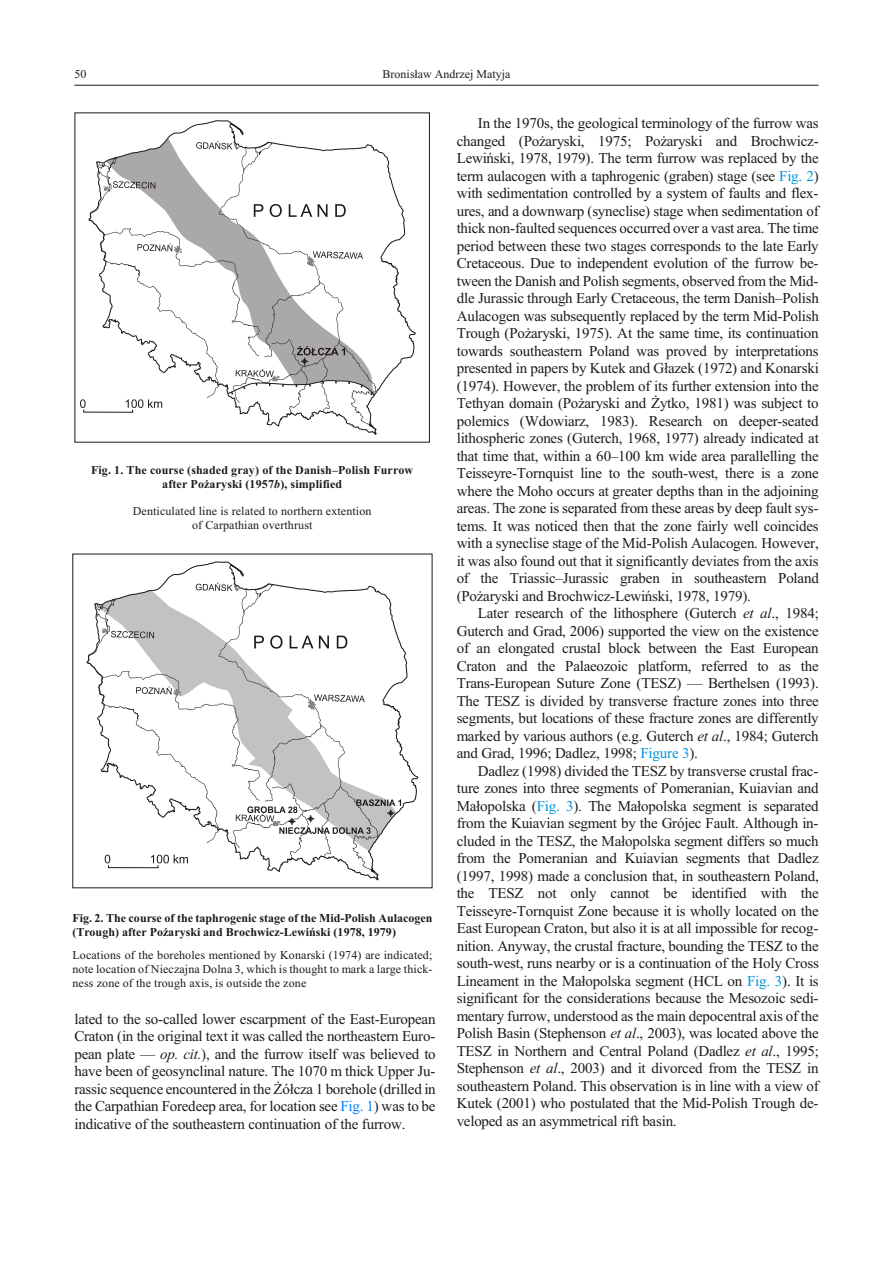
<style>
.page{position:relative;width:894px;height:1263px;background:#fff}
.page>*{position:absolute;margin:0;border:0;box-sizing:border-box;transform-origin:0 0}
.t1{font:15px/17.5px "Times New Roman";letter-spacing:-.01em;color:#1f1a17;text-align:justify}
.t2{font:12px/14px "Times New Roman";letter-spacing:.01em;color:#1f1a17;text-align:center}
.t3{font:700 12px/14.2px "Times New Roman";letter-spacing:.005em;color:#1f1a17;text-align:center}
.s1{font-style:italic}
.s2{color:#0080ff}
.s3{color:#0094de}
</style>
<div class="page">
<hr style="left:74px;top:85px;width:745px;height:1px;background:#1f1a17">
<svg style="left:165px;top:120px;width:251px;height:315px"></svg>
<svg style="left:80px;top:141px;width:297px;height:293px"></svg>
<svg style="left:86px;top:561px;width:333px;height:320px"></svg>
<svg style="left:87px;top:583px;width:314px;height:296px"></svg>
<p class="t2" style="left:74px;top:68px;width:14px">50</p>
<p class="t2" style="left:382px;top:68px;width:130px">Bronis³aw Andrzej Matyja</p>
<p class="t3" style="left:91px;top:464px;width:324px">Fig. 1. The course (shaded gray) of the Dan ish–Pol ish Fur row af ter Po¿aryski (1957<span class="s1">b</span>), sim pli fied</p>
<p class="t2" style="left:133px;top:505px;width:240px">Denticulated line is re lated to north ern extention of Carpathian overthrust</p>
<p class="t3" style="left:72px;top:912px;width:362px;text-align:left">Fig. 2. The course of the taphrogenic stage of the Mid-Pol ish Aulacogen (Trough) af ter Po¿aryski and Brochwicz-Lewiñski (1978, 1979)</p>
<p class="t2" style="left:72px;top:949px;width:362px;text-align:justify">Lo ca tions of the bore holes men tioned by Konarski (1974) are in di cated; note lo ca tion of Nieczajna Dolna 3, which is thought to mark a large thick - ness zone of the trough axis, is out side the zone</p>
<p class="t1" style="left:74px;top:1011px;width:363px">lated to the so-called lower es carp ment of the East-Eu ro pean Craton (in the orig i nal text it was called the north east ern Eu ro&shy;pean plate — <span class="s1">op. cit.</span>), and the fur row it self was be lieved to have been of geosynclinal na ture. The 1070 m thick Up per Ju - ras sic se quence en coun tered in the ¯ó³cza 1 bore hole (drilled in the Carpathian Foredeep area, for lo ca tion see <span class="s2">Fig. 1</span>) was to be in dic a tive of the south east ern con tin u a tion of the fur row.</p>
<p class="t1" style="left:457px;top:116px;width:364px;text-indent:21px">In the 1970s, the geo log i cal ter mi nol ogy of the fur row was changed (Po¿aryski, 1975; Po¿aryski and Brochwicz-Lewiñski, 1978, 1979). The term fur row was re placed by the term aulacogen with a taphrogenic (graben) stage (see <span class="s3">Fig. 2</span>) with sed i men ta tion con trolled by a sys tem of faults and flex - ures, and a downwarp (syneclise) stage when sed i men ta tion of thick non-faulted se quences oc curred over a vast area. The time pe riod be tween these two stages cor re sponds to the late Early Cre ta ceous. Due to in de pend ent evo lu tion of the fur row be - tween the Dan ish and Pol ish seg ments, ob served from the Mid - dle Ju ras sic through Early Cre ta ceous, the term Dan ish–Pol ish Aulacogen was sub se quently re placed by the term Mid-Pol ish Trough (Po¿aryski, 1975). At the same time, its con tin u a tion to wards south east ern Po land was proved by in ter pre ta tions pre sented in pa pers by Kutek and G³azek (1972) and Konarski (1974). How ever, the prob lem of its fur ther ex ten sion into the Tethyan do main (Po¿aryski and ¯ytko, 1981) was sub ject to po lem ics (Wdowiarz, 1983). Re search on deeper-seated lithospheric zones (Guterch, 1968, 1977) al ready in di cated at that time that, within a 60–100 km wide area par al lel ling the Teisseyre-Tornquist line to the south-west, there is a zone where the Moho oc curs at greater depths than in the ad join ing ar eas. The zone is sep a rated from these ar eas by deep fault sys - tems. It was no ticed then that the zone fairly well co in cides with a syneclise stage of the Mid-Pol ish Aulacogen. How ever, it was also found out that it sig nif i cantly de vi ates from the axis of the Tri as sic–Ju ras sic graben in south east ern Po land (Po¿aryski and Brochwicz-Lewiñski, 1978, 1979).</p>
<p class="t1" style="left:457px;top:606px;width:364px;text-indent:21px">Later re search of the litho sphere (Guterch <span class="s1">et al</span>., 1984; Guterch and Grad, 2006) sup ported the view on the ex is tence of an elon gated crustal block be tween the East Eu ro pean Craton and the Palaeozoic plat form, re ferred to as the Trans-Eu ro pean Su ture Zone (TESZ) — Berthelsen (1993).<br>The TESZ is di vided by trans verse frac ture zones into three seg ments, but lo ca tions of these frac ture zones are dif fer ently marked by var i ous au thors (e.g. Guterch <span class="s1">et al</span>., 1984; Guterch and Grad, 1996; Dadlez, 1998; <span class="s3">Fig ure 3</span>).</p>
<p class="t1" style="left:457px;top:763px;width:364px;text-indent:21px">Dadlez (1998) di vided the TESZ by trans verse crustal frac - ture zones into three seg ments of Pom er a nian, Kuiavian and Ma³opolska (<span class="s3">Fig. 3</span>). The Ma³opolska seg ment is sep a rated from the Kuiavian seg ment by the Grójec Fault. Al though in - cluded in the TESZ, the Ma³opolska seg ment dif fers so much from the Pom er a nian and Kuiavian seg ments that Dadlez (1997, 1998) made a con clu sion that, in south east ern Po land, the TESZ not only can not be iden ti fied with the Teisseyre-Tornquist Zone be cause it is wholly lo cated on the East Eu ro pean Craton, but also it is at all im pos si ble for rec og&shy;ni tion. Any way, the crustal frac ture, bound ing the TESZ to the south-west, runs nearby or is a con tin u a tion of the Holy Cross Lin ea ment in the Ma³opolska seg ment (HCL on <span class="s3">Fig. 3</span>). It is sig nif i cant for the con sid er ations be cause the Me so zoic sed i&shy;men tary fur row, un der stood as the main depocentral axis of the Pol ish Ba sin (Stephenson <span class="s1">et al</span>., 2003), was lo cated above the TESZ in North ern and Cen tral Po land (Dadlez <span class="s1">et al</span>., 1995; Stephenson <span class="s1">et al</span>., 2003) and it di vorced from the TESZ in south east ern Po land. This ob ser va tion is in line with a view of Kutek (2001) who pos tu lated that the Mid-Pol ish Trough de - vel oped as an asym met ri cal rift ba sin.</p>
</div>
